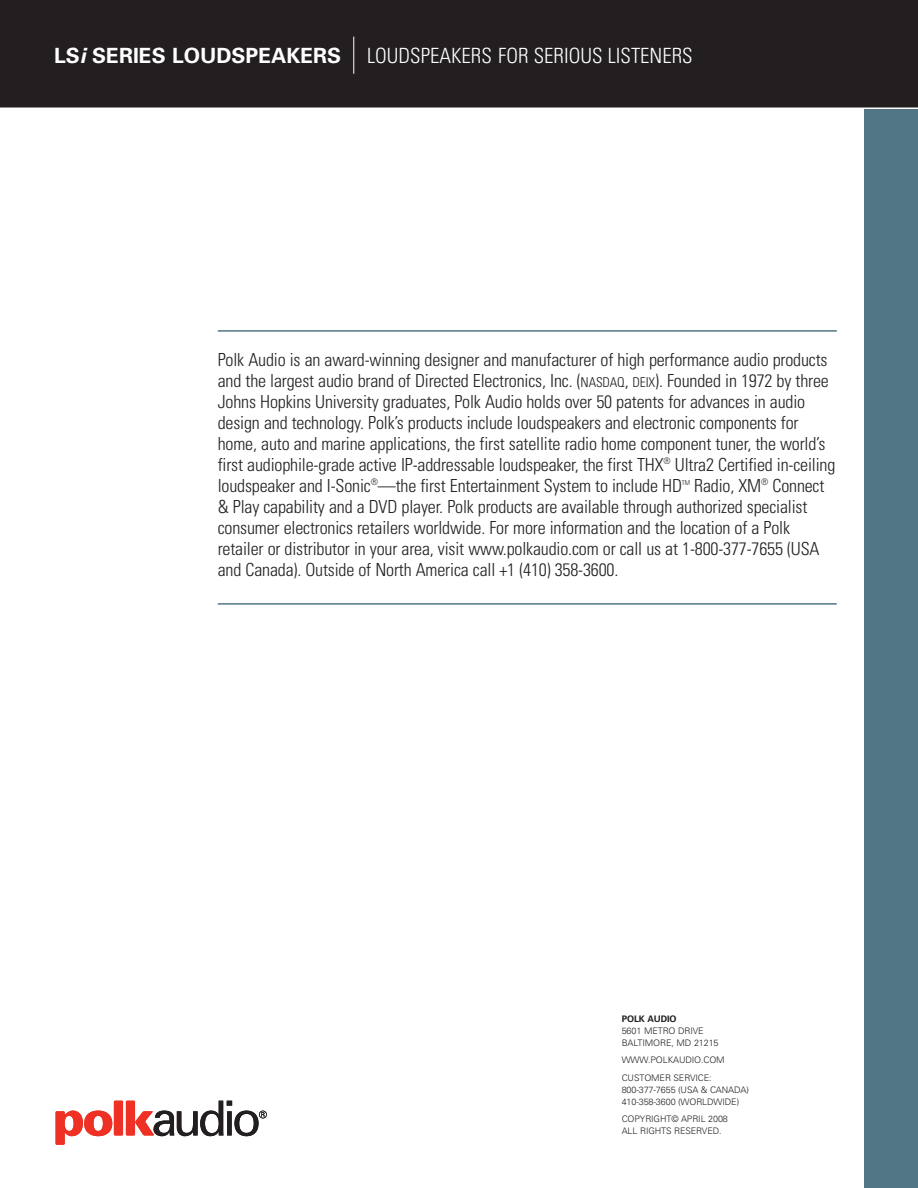
<style>
.page{position:relative;width:918px;height:1188px;background:#fff}
.page>*{position:absolute;margin:0;border:0;box-sizing:border-box;transform-origin:0 0}
.t1{font:300 condensed 21px "Univers";color:#fff}
.t2{font:300 condensed 18px/21px "Univers";letter-spacing:-.01em;color:#231f20}
.t3{font:300 9px/12px "Univers";letter-spacing:-.01em;color:#231f20}
.t4{font:700 9px "Univers";letter-spacing:-.01em;color:#231f20}
.t5{font:300 condensed 6.75px "Univers";color:#231f20}
.s1{font-weight:700;font-stretch:normal}
.s2{font-weight:700;font-style:italic;font-stretch:normal}
.s3{font-size:13.5px}
</style>
<div class="page">
<hr style="left:218px;top:330px;width:619px;height:2px;background:#517685">
<hr style="left:218px;top:603px;width:619px;height:2px;background:#517685">
<div style="left:864px;top:102px;width:54px;height:1086px;background:#517685"></div>
<div style="left:0;top:0;width:918px;height:109px;background:#231f20"></div>
<svg style="left:56px;top:1111px;width:56px;height:34px"></svg>
<div style="left:114px;top:1101px;width:9px;height:34px;background:#ee3124"></div>
<svg style="left:126px;top:1101px;width:141px;height:35px"></svg>
<hr style="left:353px;top:37px;width:1px;height:37px;background:#fff">
<p class="t1" style="left:54px;top:48px;width:640px"><span class="s1">LS</span><span class="s2">i</span> <span class="s1">SERIES LOUDSPEAKERS</span> LOUDSPEAKERS FOR SERIOUS LISTENERS</p>
<p class="t2" style="left:218px;top:351px;width:619px">Polk Audio is an award-winning designer and manufacturer of high performance audio products and the largest audio brand of Directed Electronics, Inc. (<span class="s3">NASDAQ</span>, <span class="s3">DEIX</span>). Founded in 1972 by three Johns Hopkins University graduates, Polk Audio holds over 50 patents for advances in audio design and technology. Polk’s products include loudspeakers and electronic components for home, auto and marine applications, the first satellite radio home component tuner, the world’s first audiophile-grade active IP-addressable loudspeaker, the first THX<sup>®</sup> Ultra2 Certified in-ceiling loudspeaker and I-Sonic<sup>®</sup>—the first Entertainment System to include HD</p>
<p class="t2" style="left:218px;top:477px;width:608px;text-indent:476px">Radio, XM<sup>®</sup> Connect &amp; Play capability and a DVD player. Polk products are available through authorized specialist consumer electronics retailers worldwide. For more information and the location of a Polk retailer or distributor in your area, visit www.polkaudio.com or call us at 1-800-377-7655 (USA and Canada). Outside of North America call +1 (410) 358-3600.</p>
<p class="t5" style="left:682px;top:480px;width:10px">TM</p>
<p class="t4" style="left:622px;top:1015px;width:56px">POLK AUDIO</p>
<p class="t3" style="left:622px;top:1025px;width:98px">5601 METRO DRIVE<br>BALTIMORE, MD 21215</p>
<p class="t3" style="left:622px;top:1052px;width:105px;line-height:17.4px">WWW.POLKAUDIO.COM<br>CUSTOMER SERVICE:</p>
<p class="t3" style="left:622px;top:1084px;width:129px">800-377-7655 (USA &amp; CANADA)<br>410-358-3600 (WORLDWIDE)</p>
<p class="t3" style="left:622px;top:1114px;width:108px">COPYRIGHT© APRIL 2008<br>ALL RIGHTS RESERVED.</p>
</div>
